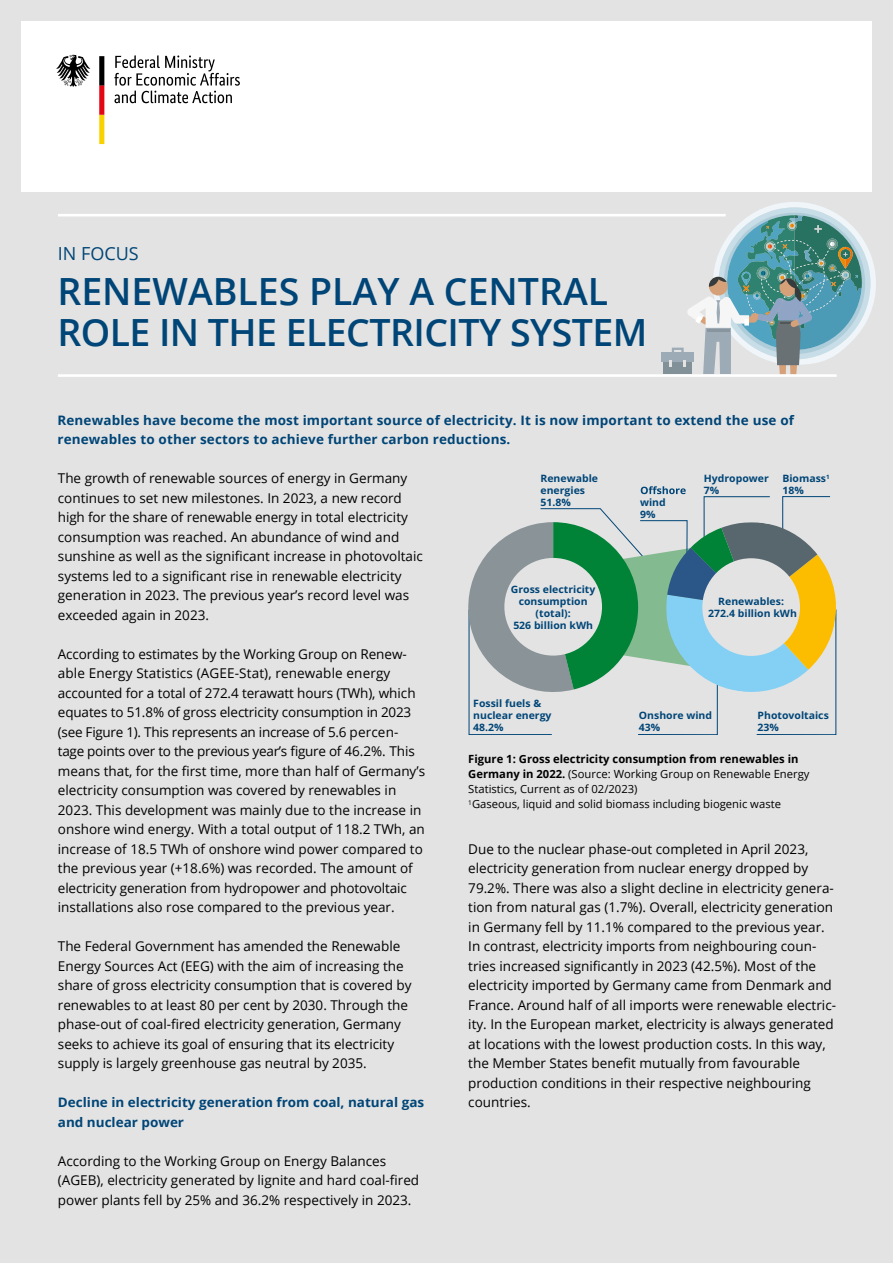
<style>
.page{position:relative;width:893px;height:1263px;background:#e3e3e3}
.page>*{position:absolute;margin:0;border:0;box-sizing:border-box;transform-origin:0 0}
.H1_OpenSans_Semibold_27pt{font:600 37.5px/41.2px "Open Sans";letter-spacing:-.015em;color:#004577}
.H1_Overline_OpenSans_Reg_12pt{font:18px "Open Sans";color:#004577}
.P_Copy_OpenSans_Reg_9pt{font:13.5px/19.5px "Open Sans";color:#000}
.P_Introtext_OpensSans_Bold_9pt{font:700 13.05px/19.5px "Open Sans";letter-spacing:.01em;color:#004577}
.H2_OpenSans_Bold_9pt{font:700 13.05px/19.5px "Open Sans";color:#004577}
.t1{font:11.25px/15px "Open Sans";color:#000}
.t2{font:700 10.2px/12px "Open Sans";color:#004577}
.s1{font-weight:700}
</style>
<div class="page">
<div style="left:21px;top:21px;width:851px;height:170px;background:#fff"></div>
<div style="left:663px;top:362px;width:29px;height:12px;background:#829097"></div>
<div style="left:661px;top:352px;width:33px;height:10px;background:#9cabb5"></div>
<svg style="left:669px;top:202px;width:207px;height:172px"></svg>
<hr style="left:58px;top:214px;width:668px;height:2px;background:#fff">
<hr style="left:58px;top:374px;width:779px;height:3px;background:#fff">
<svg style="left:468px;top:486px;width:368px;height:249px"></svg>
<div style="left:504px;top:558px;width:98px;height:98px;background:#e3e3e3;border-radius:50%"></div>
<div style="left:702px;top:558px;width:98px;height:98px;background:#e3e3e3;border-radius:50%"></div>
<svg style="left:114px;top:55px;width:126px;height:48px"></svg>
<svg style="left:56px;top:55px;width:34px;height:32px"></svg>
<svg style="left:99px;top:56px;width:5px;height:88px"></svg>
<h1 class="H1_Overline_OpenSans_Reg_12pt" style="left:58px;top:242px;width:82px">IN FOCUS</h1>
<h1 class="H1_OpenSans_Semibold_27pt" style="left:57px;top:270px;width:591px">RENEWABLES PLAY A CENTRAL<br>ROLE IN THE ELECTRICITY SYSTEM</h1>
<p class="P_Introtext_OpensSans_Bold_9pt" style="left:57px;top:410px;width:738px">Renewables have become the most important source of electricity. It is now important to extend the use of renewables to other sectors to achieve further carbon reductions.</p>
<p class="P_Copy_OpenSans_Reg_9pt" style="left:58px;top:468px;width:366px">The growth of renewable sources of energy in Germany continues to set new milestones. In 2023, a new record high for the share of renewable energy in total electricity consumption was reached. An abundance of wind and sunshine as well as the significant increase in photovoltaic systems led to a significant rise in renewable electricity generation in 2023. The previous year’s record level was exceeded again in 2023.</p>
<p class="P_Copy_OpenSans_Reg_9pt" style="left:58px;top:644px;width:369px">According to estimates by the Working Group on Renew&shy;able Energy Statistics (AGEE-Stat), renewable energy accounted for a total of 272.4 terawatt hours (TWh), which equates to 51.8% of gross electricity consumption in 2023 (see Figure 1). This represents an increase of 5.6 percen&shy;tage points over to the previous year’s figure of 46.2%. This means that, for the first time, more than half of Germany’s electricity consumption was covered by renewables in 2023. This development was mainly due to the increase in onshore wind energy. With a total output of 118.2 TWh, an increase of 18.5 TWh of onshore wind power compared to the previous year (+18.6%) was recorded. The amount of electricity generation from hydropower and photovoltaic installations also rose compared to the previous year.</p>
<p class="P_Copy_OpenSans_Reg_9pt" style="left:58px;top:936px;width:355px">The Federal Government has amended the Renewable Energy Sources Act (EEG) with the aim of increasing the share of gross electricity consumption that is covered by renewables to at least 80 per cent by 2030. Through the phase-out of coal-fired electricity generation, Germany seeks to achieve its goal of ensuring that its electricity supply is largely greenhouse gas neutral by 2035.</p>
<h2 class="H2_OpenSans_Bold_9pt" style="left:58px;top:1092px;width:368px">Decline in electricity generation from coal, natural gas and nuclear power</h2>
<p class="P_Copy_OpenSans_Reg_9pt" style="left:58px;top:1151px;width:363px">According to the Working Group on Energy Balances (AGEB), electricity generated by lignite and hard coal-fired power plants fell by 25% and 36.2% respectively in 2023.</p>
<p class="t2" style="left:782px;top:472px;width:49px">Biomass<sup>1<br></sup>18%</p>
<p class="t2" style="left:540px;top:472px;width:59px">Renewable energies<br>51.8%</p>
<p class="t2" style="left:704px;top:472px;width:66px">Hydropower<br>7%</p>
<p class="t2" style="left:640px;top:496px;width:27px">wind<br>9%</p>
<p class="t2" style="left:511px;top:583px;width:86px;text-align:center">Gross electricity consumption (total):<br>526 billion kWh</p>
<p class="t2" style="left:708px;top:595px;width:90px;text-align:center">Renewables:<br>272.4 billion kWh</p>
<p class="t2" style="left:473px;top:697px;width:80px">Fossil fuels &amp; nuclear energy<br>48.2%</p>
<p class="t2" style="left:639px;top:709px;width:75px">On shore wind<br>43%</p>
<p class="t2" style="left:757px;top:709px;width:73px">Photo voltaics<br>23%</p>
<p class="t1" style="left:468px;top:751px;width:343px"><span class="s1">Figure 1: Gross electricity consumption from renewables in Germany in 2022.</span> (Source: Working Group on Renewable Energy Statistics, Current as of 02/2023)<br><sup>1</sup>Gaseous, liquid and solid biomass including biogenic waste</p>
<p class="P_Copy_OpenSans_Reg_9pt" style="left:468px;top:839px;width:369px">Due to the nuclear phase-out completed in April 2023, electricity generation from nuclear energy dropped by 79.2%. There was also a slight decline in electricity genera&shy;tion from natural gas (1.7%). Overall, electricity generation in Germany fell by 11.1% compared to the previous year.<br>In contrast, electricity imports from neighbouring coun&shy;tries increased significantly in 2023 (42.5%). Most of the electricity imported by Germany came from Denmark and France. Around half of all imports were renewable electric&shy;ity. In the European market, electricity is always generated at locations with the lowest production costs. In this way, the Member States benefit mutually from favourable production conditions in their respective neighbouring countries.</p>
</div>
